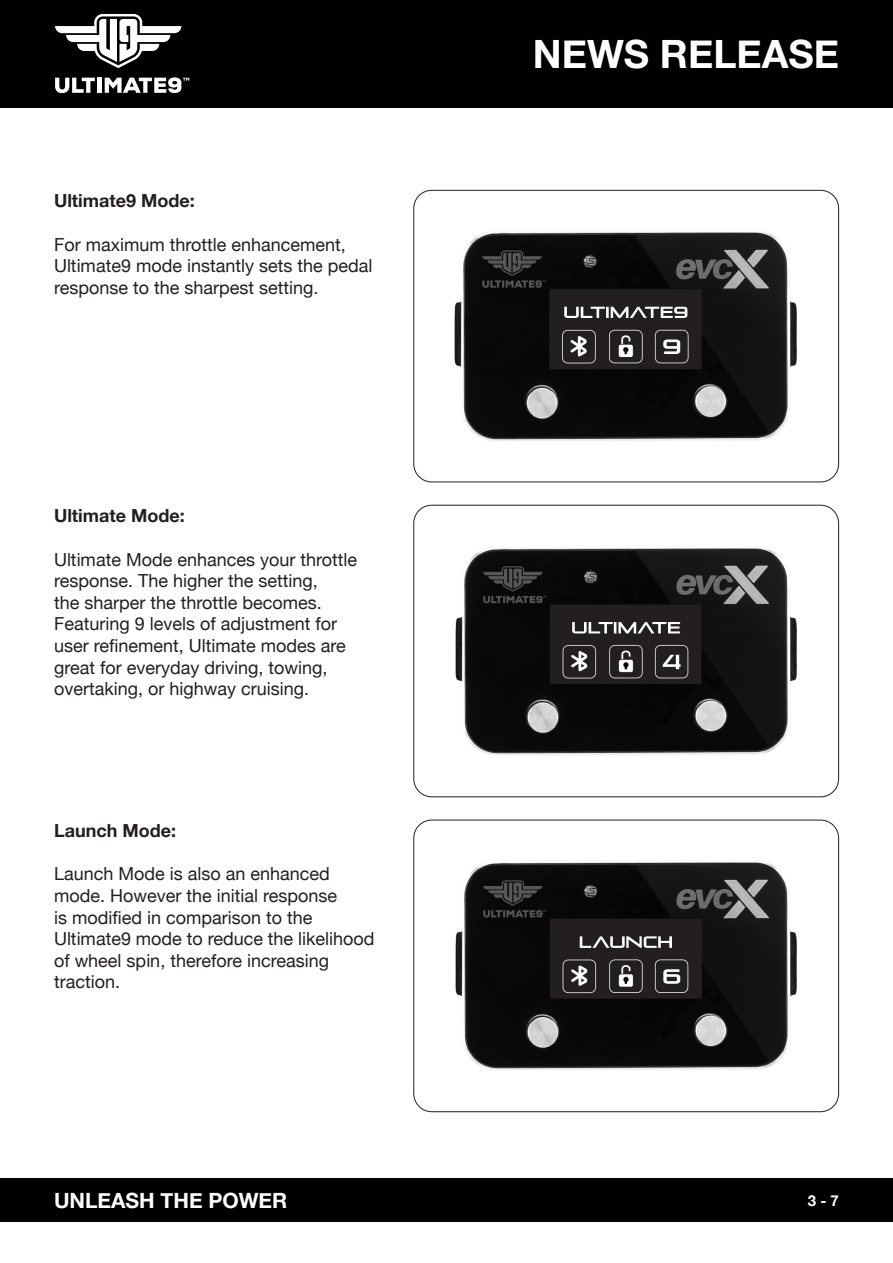
<style>
.page{position:relative;width:893px;height:1263px;background:#fff}
.page>*{position:absolute;margin:0;border:0;box-sizing:border-box;transform-origin:0 0}
.t1{font:700 39px "Helvetica Neue";color:#fff}
.t2{font:700 21px "Helvetica Neue";color:#fff}
.t3{font:18px/21.6px "Helvetica Neue";color:#231f20}
.t4{font:700 18px "Helvetica Neue";color:#231f20}
.t5{font:700 15px "Helvetica Neue";color:#fff}
</style>
<div class="page">
<div style="left:0;top:1179px;width:893px;height:43px;background:#000"></div>
<div style="left:0;top:1px;width:893px;height:106px;background:#000"></div>
<svg style="left:55px;top:14px;width:126px;height:54px"></svg>
<svg style="left:55px;top:78px;width:40px;height:15px"></svg>
<div style="left:97px;top:78px;width:5px;height:15px;background:#fff"></div>
<svg style="left:105px;top:77px;width:84px;height:16px"></svg>
<img style="left:454px;top:232px;width:343px;height:209px">
<div style="left:413px;top:190px;width:426px;height:292px;border:1px solid #231f20;border-radius:18px"></div>
<img style="left:455px;top:548px;width:342px;height:207px">
<div style="left:413px;top:505px;width:426px;height:292px;border:1px solid #231f20;border-radius:18px"></div>
<img style="left:455px;top:862px;width:342px;height:208px">
<div style="left:413px;top:820px;width:426px;height:292px;border:1px solid #231f20;border-radius:18px"></div>
<p class="t4" style="left:54px;top:187px;width:142px">Ultimate9 Mode:</p>
<p class="t3" style="left:54px;top:235px;width:320px">For maximum throttle enhancement,<br>Ultimate9 mode instantly sets the pedal response to the sharpest setting.</p>
<p class="t4" style="left:54px;top:502px;width:132px">Ultimate Mode:</p>
<p class="t3" style="left:54px;top:549px;width:305px">Ultimate Mode enhances your throttle response. The higher the setting,<br>the sharper the throttle becomes.<br>Featuring 9 levels of adjustment for user refinement, Ultimate modes are great for everyday driving, towing, overtaking, or highway cruising.</p>
<p class="t4" style="left:54px;top:817px;width:124px">Launch Mode:</p>
<p class="t3" style="left:54px;top:864px;width:322px">Launch Mode is also an enhanced mode. However the initial response<br>is modified in comparison to the<br>Ultimate9 mode to reduce the likelihood of wheel spin, therefore increasing traction.</p>
<p class="t2" style="left:54px;top:1184px;width:235px">UNLEASH THE POWER</p>
<h1 class="t1" style="left:533px;top:24px;width:308px">NEWS RELEASE</h1>
<p class="t5" style="left:808px;top:1189px;width:33px">3 - 7</p>
</div>
